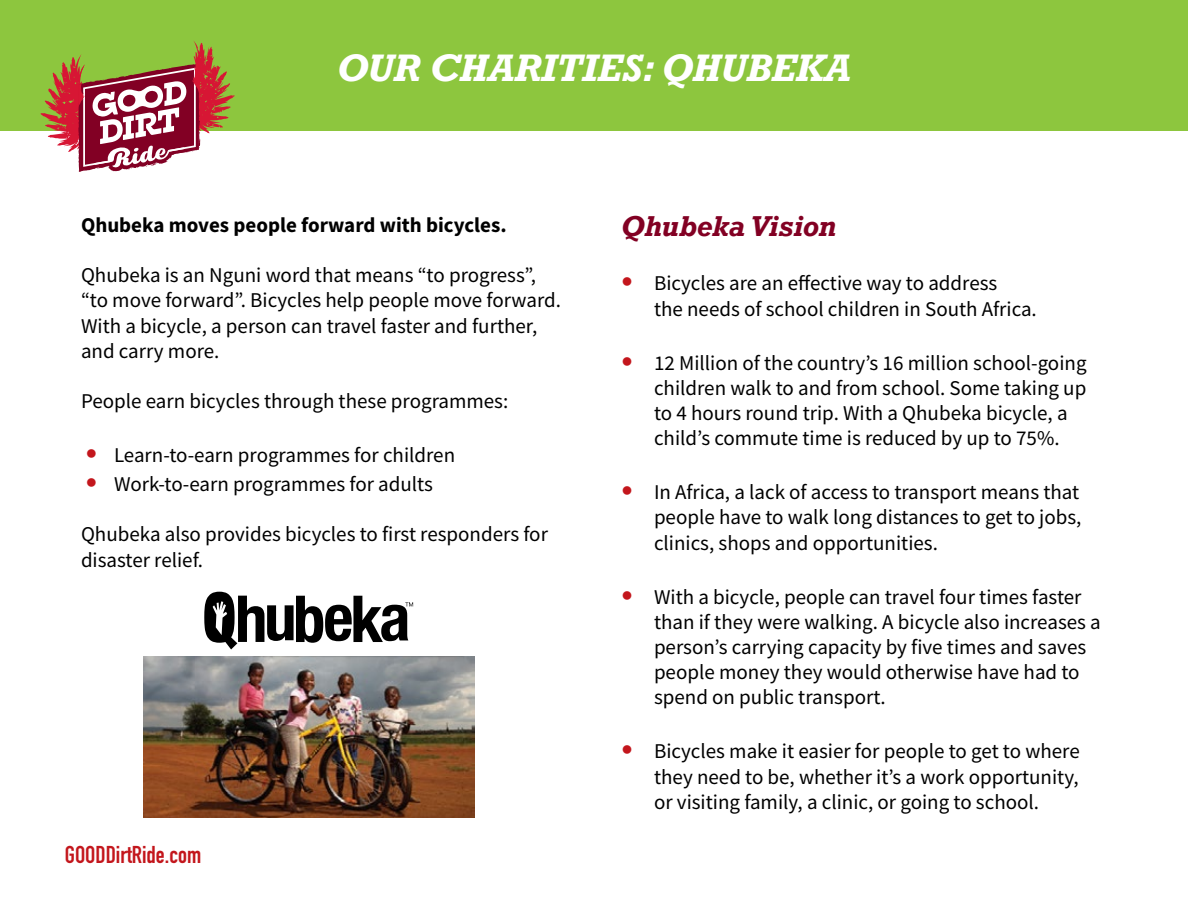
<style>
.page{position:relative;width:1188px;height:918px;background:#fff}
.page>*{position:absolute;margin:0;border:0;box-sizing:border-box;transform-origin:0 0}
.t1{font:italic 700 36px "Rockwell";color:#fff}
.t2{font:italic 700 27px "Rockwell";letter-spacing:-.015em;color:#820023}
.t3{font:700 24px "DIN Condensed";color:#c3161c}
.t4{font:21px/25.2px "Source Sans Pro";color:#000}
.t5{font:700 21px "Source Sans Pro";color:#000}
.s1{font-family:"DIN Condensed";font-weight:700;font-size:24px;color:#c3161c}
</style>
<div class="page">
<div style="left:0;top:0;width:1188px;height:131px;background:#8dc63e"></div>
<svg style="left:40px;top:41px;width:195px;height:131px"></svg>
<img style="left:143px;top:657px;width:331px;height:160px">
<svg style="left:204px;top:592px;width:209px;height:57px"></svg>
<h1 class="t1" style="left:337px;top:45px;width:515px">OUR CHARITIES: QHUBEKA</h1>
<p class="t5" style="left:81px;top:211px;width:427px">Qhubeka moves people forward with bicycles.</p>
<p class="t4" style="left:81px;top:262px;width:482px">Qhubeka is an Nguni word that means “to progress”, “to move forward”. Bicycles help people move forward.<br>With a bicycle, a person can travel faster and further, and carry more.</p>
<p class="t4" style="left:81px;top:388px;width:429px">People earn bicycles through these programmes:</p>
<p class="t4" style="left:85px;top:442px;width:371px"><span class="s1">•</span> Learn-to-earn programmes for children</p>
<p class="t4" style="left:85px;top:471px;width:349px"><span class="s1">•</span> Work-to-earn programmes for adults</p>
<p class="t4" style="left:81px;top:522px;width:468px">Qhubeka also provides bicycles to first responders for disaster relief.</p>
<p class="t3" style="left:65px;top:838px;width:138px">GOODDirtRide.com</p>
<p class="t2" style="left:621px;top:209px;width:217px">Qhubeka Vision</p>
<p class="t4" style="left:654px;top:271px;width:384px;text-indent:-33px"><span class="s1">•</span> Bicycles are an effective way to address<br>the needs of school children in South Africa.</p>
<p class="t4" style="left:654px;top:350px;width:434px;text-indent:-33px"><span class="s1">•</span> 12 Million of the country’s 16 million school-going children walk to and from school. Some taking up to 4 hours round trip. With a Qhubeka bicycle, a child’s commute time is reduced by up to 75%.</p>
<p class="t4" style="left:654px;top:480px;width:429px;text-align:justify;text-indent:-33px"><span class="s1">•</span> In Africa, a lack of access to transport means that people have to walk long distances to get to jobs, clinics, shops and opportunities.</p>
<p class="t4" style="left:654px;top:584px;width:448px;text-indent:-33px"><span class="s1">•</span> With a bicycle, people can travel four times faster than if they were walking. A bicycle also increases a person’s carrying capacity by five times and saves people money they would otherwise have had to spend on public transport.</p>
<p class="t4" style="left:654px;top:739px;width:427px;text-align:justify;text-indent:-33px"><span class="s1">•</span> Bicycles make it easier for people to get to where they need to be, whether it’s a work opportunity, or visiting family, a clinic, or going to school.</p>
</div>
